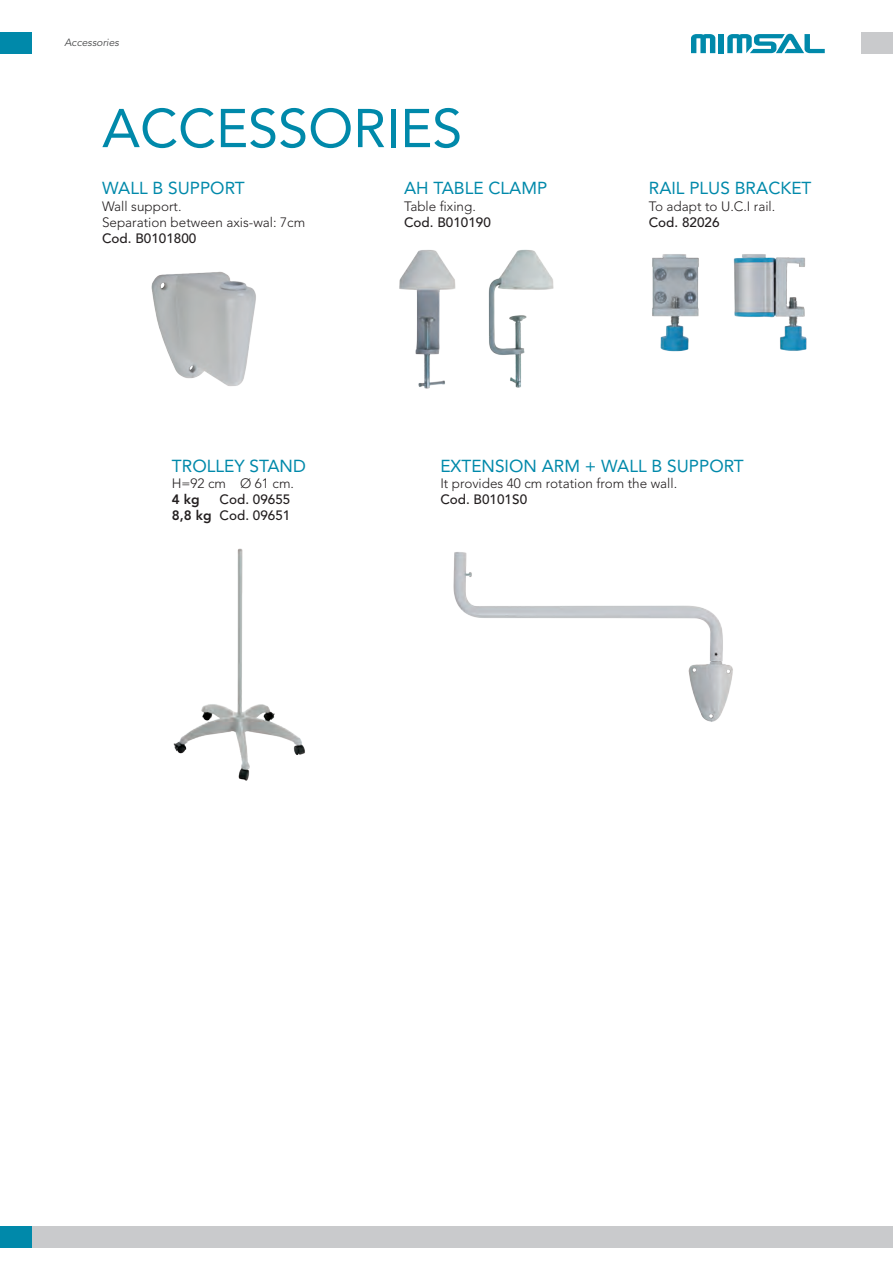
<style>
.page{position:relative;width:893px;height:1263px;background:#fff}
.page>*{position:absolute;margin:0;border:0;box-sizing:border-box;transform-origin:0 0}
.t1{font:54px "Avenir LT Std";color:#0089aa}
.t2{font:17.25px "Avenir LT Std";color:#0089aa}
.t3{font:300 13.5px "Avenir LT Std";color:#231f20}
.t4{font:500 13.5px "Avenir LT Std";color:#231f20}
.t5{font:800 13.5px "Avenir LT Std";color:#231f20}
.t6{font:italic 10.5px "Avenir LT Std";color:#4b4c4d}
.s1{font-weight:800}
</style>
<div class="page">
<div style="left:0;top:32px;width:32px;height:21px;background:#0089aa"></div>
<div style="left:861px;top:32px;width:32px;height:21px;background:#c9cacc"></div>
<svg style="left:691px;top:34px;width:24px;height:19px"></svg>
<div style="left:719px;top:34px;width:5px;height:19px;background:#0089aa"></div>
<svg style="left:727px;top:34px;width:98px;height:19px"></svg>
<div style="left:32px;top:1226px;width:861px;height:22px;background:#c9cacc"></div>
<div style="left:0;top:1226px;width:32px;height:22px;background:#0089aa"></div>
<img style="left:652px;top:254px;width:155px;height:98px">
<img style="left:151px;top:271px;width:105px;height:115px">
<img style="left:453px;top:552px;width:280px;height:170px">
<img style="left:173px;top:548px;width:132px;height:233px">
<img style="left:399px;top:249px;width:155px;height:140px">
<p class="t6" style="left:64px;top:37px;width:56px">Accessories</p>
<p class="t1" style="left:102px;top:97px;width:362px">ACCESSORIES</p>
<p class="t2" style="left:102px;top:178px;width:144px">WALL B SUPPORT</p>
<p class="t3" style="left:102px;top:198px;width:81px">Wall support.</p>
<p class="t3" style="left:102px;top:214px;width:205px">Separation between axis-wal: 7cm</p>
<p class="t4" style="left:102px;top:231px;width:96px">Cod. B0101800</p>
<p class="t2" style="left:404px;top:178px;width:145px">AH TABLE CLAMP</p>
<p class="t3" style="left:404px;top:198px;width:73px">Table fixing.</p>
<p class="t4" style="left:404px;top:214px;width:88px">Cod. B010190</p>
<p class="t2" style="left:649px;top:178px;width:164px">RAIL PLUS BRACKET</p>
<p class="t3" style="left:649px;top:198px;width:128px">To adapt to U.C.I rail.</p>
<p class="t4" style="left:649px;top:214px;width:72px">Cod. 82026</p>
<p class="t2" style="left:172px;top:456px;width:136px">TROLLEY STAND</p>
<p class="t3" style="left:172px;top:475px;width:124px">H=92 cm Ø 61 cm.</p>
<p class="t5" style="left:172px;top:491px;width:29px">4 kg</p>
<p class="t4" style="left:220px;top:492px;width:72px">Cod. 09655</p>
<p class="t4" style="left:172px;top:508px;width:120px"><span class="s1">8,8 kg</span> Cod. 09651</p>
<p class="t2" style="left:440px;top:456px;width:305px">EXTENSION ARM + WALL B SUPPORT</p>
<p class="t3" style="left:440px;top:475px;width:238px">It provides 40 cm rotation from the wall.</p>
<p class="t4" style="left:440px;top:492px;width:88px">Cod. B0101S0</p>
</div>
